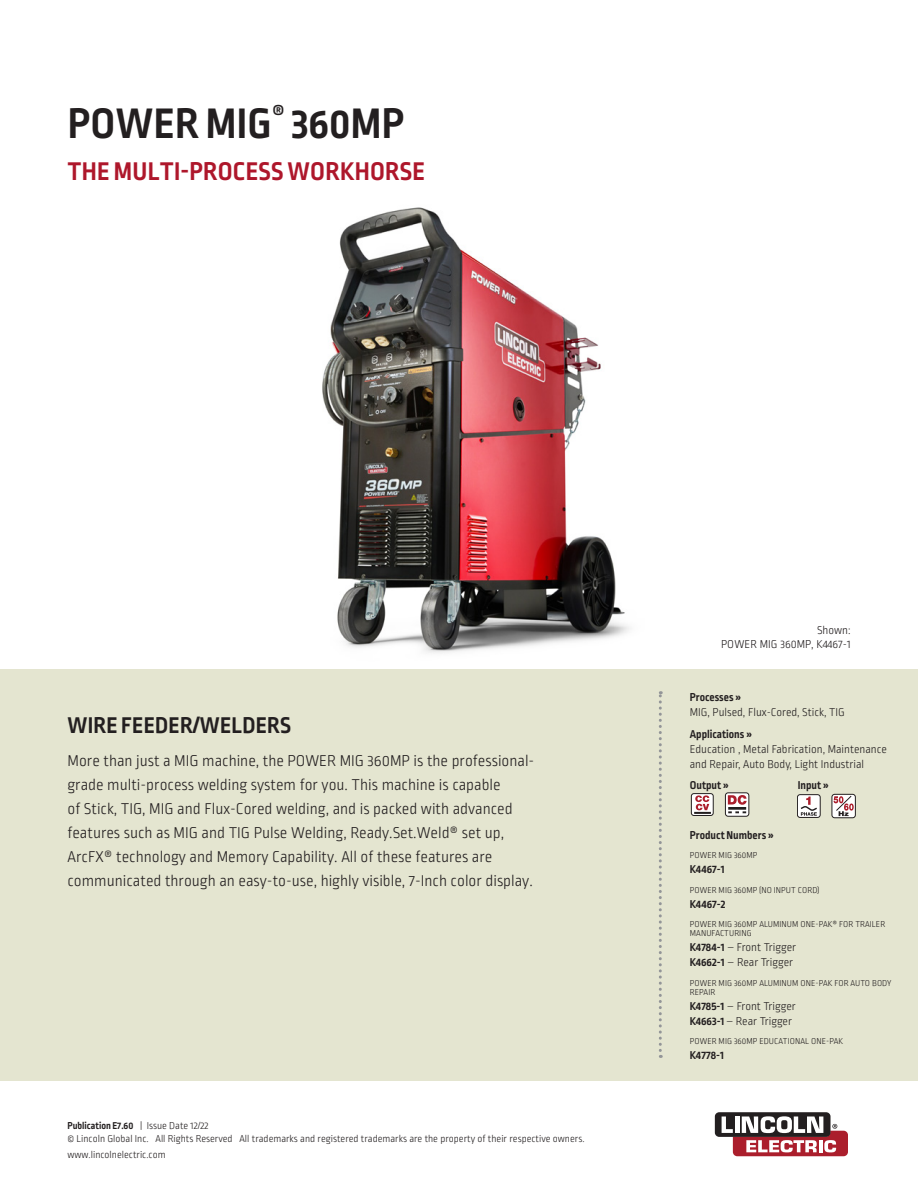
<style>
.page{position:relative;width:918px;height:1188px;background:#fff}
.page>*{position:absolute;margin:0;border:0;box-sizing:border-box;transform-origin:0 0}
.t1{font:700 45px "Ropa Sans Pro";letter-spacing:.01em;color:#231f20}
.t2{font:700 27px "Ropa Sans Pro";letter-spacing:.01em;color:#ae172b}
.t3{font:700 24px "Ropa Sans Pro";letter-spacing:.01em;color:#231f20}
.t4{font:300 16.5px/24px "Ropa Sans Pro";color:#231f20}
.t5{font:300 12px/15px "Ropa Sans Pro";color:#231f20}
.t6{font:700 12px "Ropa Sans Pro";color:#231f20}
.t7{font:300 10.5px/13.5px "Ropa Sans Pro";color:#231f20}
.t8{font:300 9px/9px "Ropa Sans Pro";letter-spacing:.01em;color:#231f20}
.s1{font-weight:700}
</style>
<div class="page">
<div style="left:0;top:669px;width:918px;height:411px;background:#e4e5d0"></div>
<svg style="left:659px;top:691px;width:3px;height:367px"></svg>
<div style="left:715px;top:1112px;width:116px;height:25px;background:#231f20;border-radius:4px"></div>
<svg style="left:722px;top:1116px;width:126px;height:40px"></svg>
<svg style="left:797px;top:795px;width:23px;height:22px"></svg>
<div style="left:797px;top:794px;width:24px;height:24px;border:1px solid #231f20;border-radius:3px"></div>
<svg style="left:799px;top:797px;width:20px;height:19px"></svg>
<div style="left:832px;top:794px;width:24px;height:24px;border:1px solid #231f20;border-radius:3px"></div>
<svg style="left:834px;top:795px;width:20px;height:21px"></svg>
<svg style="left:725px;top:793px;width:24px;height:23px"></svg>
<div style="left:725px;top:792px;width:24px;height:25px;border:1px solid #231f20;border-radius:3px"></div>
<svg style="left:728px;top:795px;width:19px;height:10px"></svg>
<hr style="left:728px;top:807px;width:18px;height:3px;background:#231f20">
<svg style="left:728px;top:811px;width:18px;height:2px"></svg>
<div style="left:691px;top:794px;width:22px;height:21px;background:#fff;border-radius:3px"></div>
<div style="left:691px;top:793px;width:23px;height:23px;border:1px solid #231f20;border-radius:3px"></div>
<svg style="left:694px;top:795px;width:17px;height:19px"></svg>
<img style="left:322px;top:207px;width:308px;height:446px">
<h1 class="t1" style="left:68px;top:98px;width:338px">POWER MIG<sup>®</sup> 360MP</h1>
<h2 class="t2" style="left:68px;top:156px;width:359px">THE MULTI-PROCESS WORKHORSE</h2>
<h3 class="t3" style="left:68px;top:711px;width:225px">WIRE FEEDER/WELDERS</h3>
<p class="t4" style="left:68px;top:750px;width:468px">More than just a MIG machine, the POWER MIG 360MP is the professional&shy;grade multi-process welding system for you. This machine is capable<br>of Stick, TIG, MIG and Flux-Cored welding, and is packed with advanced features such as MIG and TIG Pulse Welding, Ready.Set.Weld® set up, ArcFX® technology and Memory Capability. All of these features are communicated through an easy-to-use, highly visible, 7-Inch color display.</p>
<p class="t7" style="left:68px;top:1119px;width:519px"><span class="s1">Publication E7.60</span> | Issue Date 12/22<br>© Lincoln Global Inc. All Rights Reserved All trademarks and registered trademarks are the property of their respective owners.</p>
<p class="t7" style="left:68px;top:1149px;width:100px">www.lincolnelectric.com</p>
<p class="t5" style="left:721px;top:623px;width:131px;line-height:14.4px;text-align:right">Shown:<br>POWER MIG 360MP, K4467-1</p>
<p class="t6" style="left:690px;top:690px;width:53px">Processes »</p>
<p class="t5" style="left:690px;top:705px;width:156px">MIG, Pulsed, Flux-Cored, Stick, TIG</p>
<p class="t6" style="left:690px;top:727px;width:64px">Applications »</p>
<p class="t5" style="left:690px;top:742px;width:199px">Education , Metal Fabrication, Maintenance and Repair, Auto Body, Light Industrial</p>
<p class="t6" style="left:690px;top:779px;width:41px">Output »</p>
<p class="t6" style="left:798px;top:779px;width:33px">Input »</p>
<p class="t6" style="left:690px;top:828px;width:86px">Product Numbers »</p>
<p class="t8" style="left:690px;top:851px;width:69px">POWER MIG 360MP</p>
<p class="t6" style="left:690px;top:863px;width:36px">K4467-1</p>
<p class="t8" style="left:690px;top:886px;width:131px">POWER MIG 360MP (NO INPUT CORD)</p>
<p class="t6" style="left:690px;top:897px;width:37px">K4467-2</p>
<p class="t8" style="left:690px;top:920px;width:197px">POWER MIG 360MP ALUMINUM ONE-PAK® FOR TRAILER<br>MANUFACTURING</p>
<p class="t5" style="left:690px;top:941px;width:108px"><span class="s1">K4784-1</span> – Front Trigger<br><span class="s1">K4662-1</span> – Rear Trigger</p>
<p class="t8" style="left:690px;top:979px;width:203px">POWER MIG 360MP ALUMINUM ONE-PAK FOR AUTO BODY<br>REPAIR</p>
<p class="t5" style="left:690px;top:999px;width:108px"><span class="s1">K4785-1</span> – Front Trigger<br><span class="s1">K4663-1</span> – Rear Trigger</p>
<p class="t8" style="left:690px;top:1037px;width:155px">POWER MIG 360MP EDUCATIONAL ONE-PAK</p>
<p class="t6" style="left:690px;top:1049px;width:36px">K4778-1</p>
</div>
